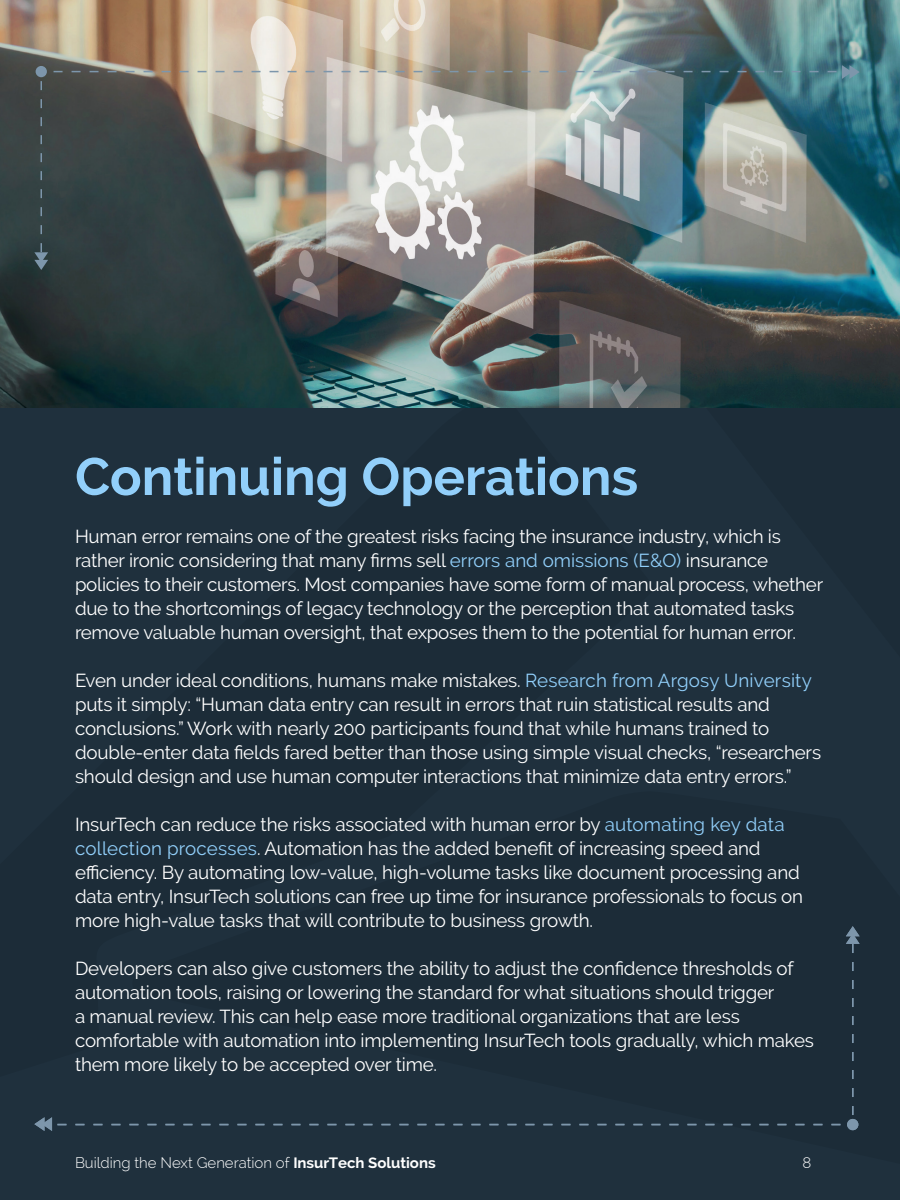
<style>
.page{position:relative;width:900px;height:1200px;background:#fff}
.page>*{position:absolute;margin:0;border:0;box-sizing:border-box;transform-origin:0 0}
.t1{font:700 52.5px "Raleway";color:#92cffa}
.t2{font:18.75px/24px "Raleway";letter-spacing:-.01em;color:#fff}
.t3{font:300 15px "Raleway";color:#fff}
.s1{color:#91cffa}
.s2{font-weight:700}
</style>
<div class="page">
<div style="left:654px;top:408px;width:246px;height:383px;background:#1f303d"></div>
<div style="left:131px;top:791px;width:769px;height:409px;background:#1c2c38"></div>
<div style="left:0;top:408px;width:654px;height:761px;background:#1c2c38"></div>
<img style="left:0;top:0;width:900px;height:408px">
<svg style="left:828px;top:65px;width:32px;height:14px"></svg>
<svg style="left:34px;top:243px;width:14px;height:27px"></svg>
<div style="left:36px;top:66px;width:11px;height:11px;background:#7d96ab;border-radius:50%"></div>
<svg style="left:34px;top:1117px;width:32px;height:14px"></svg>
<svg style="left:846px;top:926px;width:14px;height:27px"></svg>
<div style="left:847px;top:1119px;width:11px;height:11px;background:#7d96ab;border-radius:50%"></div>
<p class="t1" style="left:75px;top:447px;width:565px">Continuing Operations</p>
<p class="t2" style="left:75px;top:525px;width:750px">Human error remains one of the greatest risks facing the insurance industry, which is rather ironic considering that many firms sell <span class="s1">errors and omissions (E&amp;O)</span> insurance policies to their customers. Most companies have some form of manual process, whether due to the shortcomings of legacy technology or the perception that automated tasks remove valuable human oversight, that exposes them to the potential for human error.</p>
<p class="t2" style="left:75px;top:669px;width:748px">Even under ideal conditions, humans make mistakes. <span class="s1">Research from Argosy University </span>puts it simply: “Human data entry can result in errors that ruin statistical results and conclusions.” Work with nearly 200 participants found that while humans trained to double-enter data fields fared better than those using simple visual checks, “researchers should design and use human computer interactions that minimize data entry errors.”</p>
<p class="t2" style="left:75px;top:813px;width:730px">InsurTech can reduce the risks associated with human error by <span class="s1">automating key data collection processes</span>. Automation has the added benefit of increasing speed and efficiency. By automating low-value, high-volume tasks like document processing and data entry, InsurTech solutions can free up time for insurance professionals to focus on more high-value tasks that will contribute to business growth.</p>
<p class="t2" style="left:75px;top:957px;width:741px">Developers can also give customers the ability to adjust the confidence thresholds of automation tools, raising or lowering the standard for what situations should trigger<br>a manual review. This can help ease more traditional organizations that are less comfortable with automation into implementing InsurTech tools gradually, which makes them more likely to be accepted over time.</p>
<p class="t3" style="left:75px;top:1154px;width:362px">Building the Next Generation of <span class="s2">InsurTech Solutions</span></p>
<p class="t3" style="left:802px;top:1154px;width:10px">8</p>
</div>
